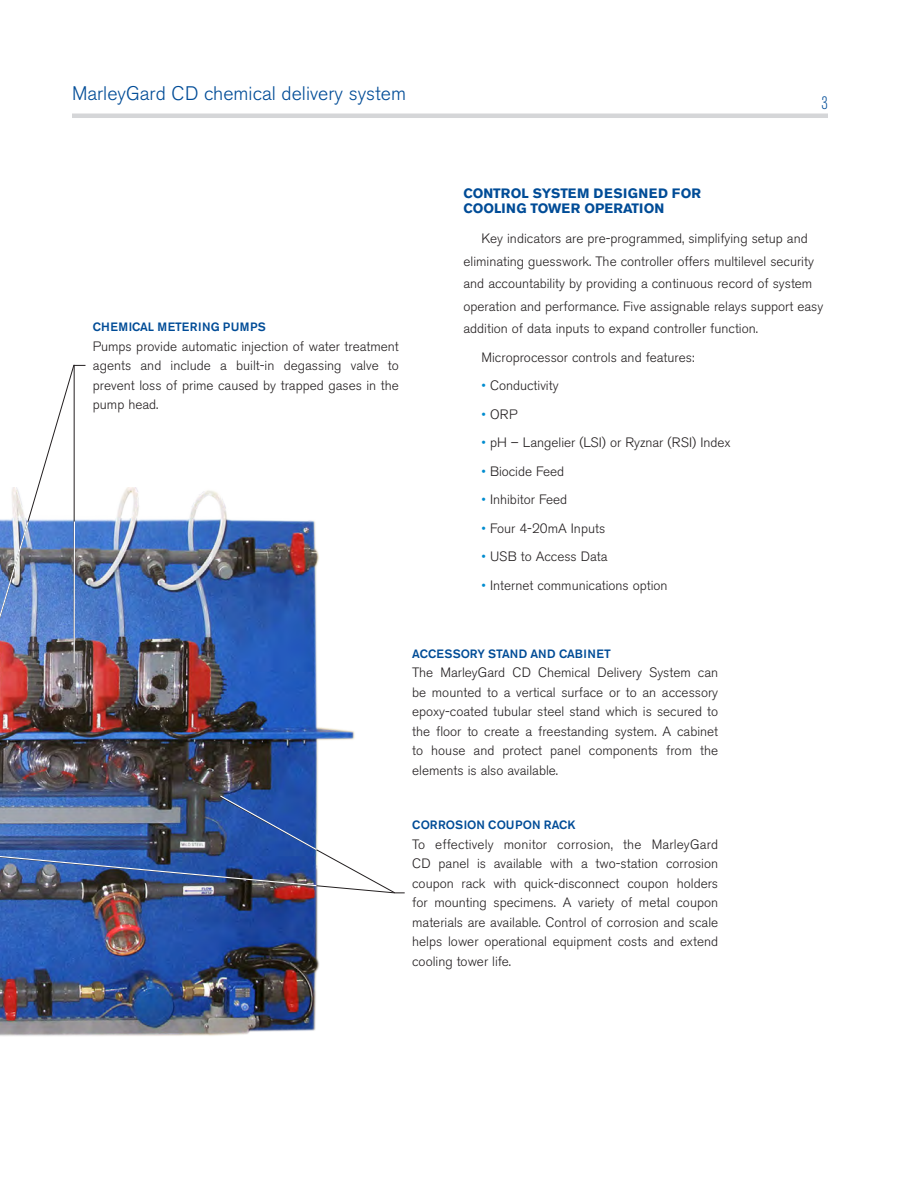
<style>
.page{position:relative;width:918px;height:1188px;background:#fff}
.page>*{position:absolute;margin:0;border:0;box-sizing:border-box;transform-origin:0 0}
.t1{font:300 19.5px "Akzidenz Grotesk BE";color:#004c97}
.t2{font:300 condensed 18px "Akzidenz Grotesk BE";color:#004c97}
.eng_data_text{font:300 13.5px/19.5px "Akzidenz Grotesk BE";color:#231f20;text-align:justify}
.Paragraph_Heading{font:700 13.5px/15px "Akzidenz Grotesk BE";color:#004c97}
.t3{font:500 12px "Akzidenz Grotesk BE";color:#004c97}
.t4{font:500 12px "Akzidenz Grotesk BE";letter-spacing:.03em;color:#004c97}
.s1{color:#008ccf}
</style>
<div class="page">
<hr style="left:72px;top:114px;width:756px;height:4px;background:#d5d6d8">
<img style="left:0;top:488px;width:355px;height:548px">
<img style="left:0;top:365px;width:86px;height:337px">
<hr style="left:74px;top:522px;width:1px;height:141px;background:#fff">
<img style="left:0;top:794px;width:405px;height:99px">
<h1 class="t1" style="left:72px;top:82px;width:336px">MarleyGard CD chemical delivery system</h1>
<h2 class="t2" style="left:822px;top:93px;width:8px">3</h2>
<p class="t4" style="left:93px;top:320px;width:175px">CHEMICAL METERING PUMPS</p>
<p class="eng_data_text" style="left:93px;top:337px;width:308px">Pumps provide automatic injection of water treatment agents and include a built-in degassing valve to prevent loss of prime caused by trapped gases in the pump head.</p>
<p class="Paragraph_Heading" style="left:464px;top:186px;width:239px">CONTROL SYSTEM DESIGNED FOR<br>COOLING TOWER OPERATION</p>
<p class="eng_data_text" style="left:464px;top:228px;width:361px;line-height:22.5px;text-align:left;text-indent:18px">Key indicators are pre-programmed, simplifying setup and eliminating guesswork. The controller offers multilevel security and accountability by providing a continuous record of system operation and performance. Five assignable relays support easy addition of data inputs to expand controller function.</p>
<p class="eng_data_text" style="left:481px;top:348px;width:215px">Microprocessor controls and features:</p>
<p class="eng_data_text" style="left:481px;top:376px;width:79px"><span class="s1">•</span> Conductivity</p>
<p class="eng_data_text" style="left:481px;top:405px;width:38px"><span class="s1">•</span> ORP</p>
<p class="eng_data_text" style="left:481px;top:433px;width:251px"><span class="s1">•</span> pH – Langelier (LSI) or Ryznar (RSI) Index</p>
<p class="eng_data_text" style="left:481px;top:462px;width:84px"><span class="s1">•</span> Biocide Feed</p>
<p class="eng_data_text" style="left:481px;top:490px;width:87px"><span class="s1">•</span> Inhibitor Feed</p>
<p class="eng_data_text" style="left:481px;top:519px;width:125px"><span class="s1">•</span> Four 4-20mA Inputs</p>
<p class="eng_data_text" style="left:481px;top:547px;width:128px"><span class="s1">•</span> USB to Access Data</p>
<p class="eng_data_text" style="left:481px;top:576px;width:188px"><span class="s1">•</span> Internet communications option</p>
<p class="t3" style="left:412px;top:646px;width:200px">ACCESSORY STAND AND CABINET</p>
<p class="eng_data_text" style="left:412px;top:663px;width:308px">The MarleyGard CD Chemical Delivery System can be mounted to a vertical surface or to an accessory epoxy-coated tubular steel stand which is secured to the floor to create a freestanding system. A cabinet to house and protect panel components from the elements is also available.</p>
<p class="t3" style="left:412px;top:818px;width:165px">CORROSION COUPON RACK</p>
<p class="eng_data_text" style="left:412px;top:835px;width:308px">To effectively monitor corrosion, the MarleyGard CD panel is available with a two-station corrosion coupon rack with quick-disconnect coupon holders for mounting specimens. A variety of metal coupon materials are available. Control of corrosion and scale helps lower operational equipment costs and extend cooling tower life.</p>
</div>
